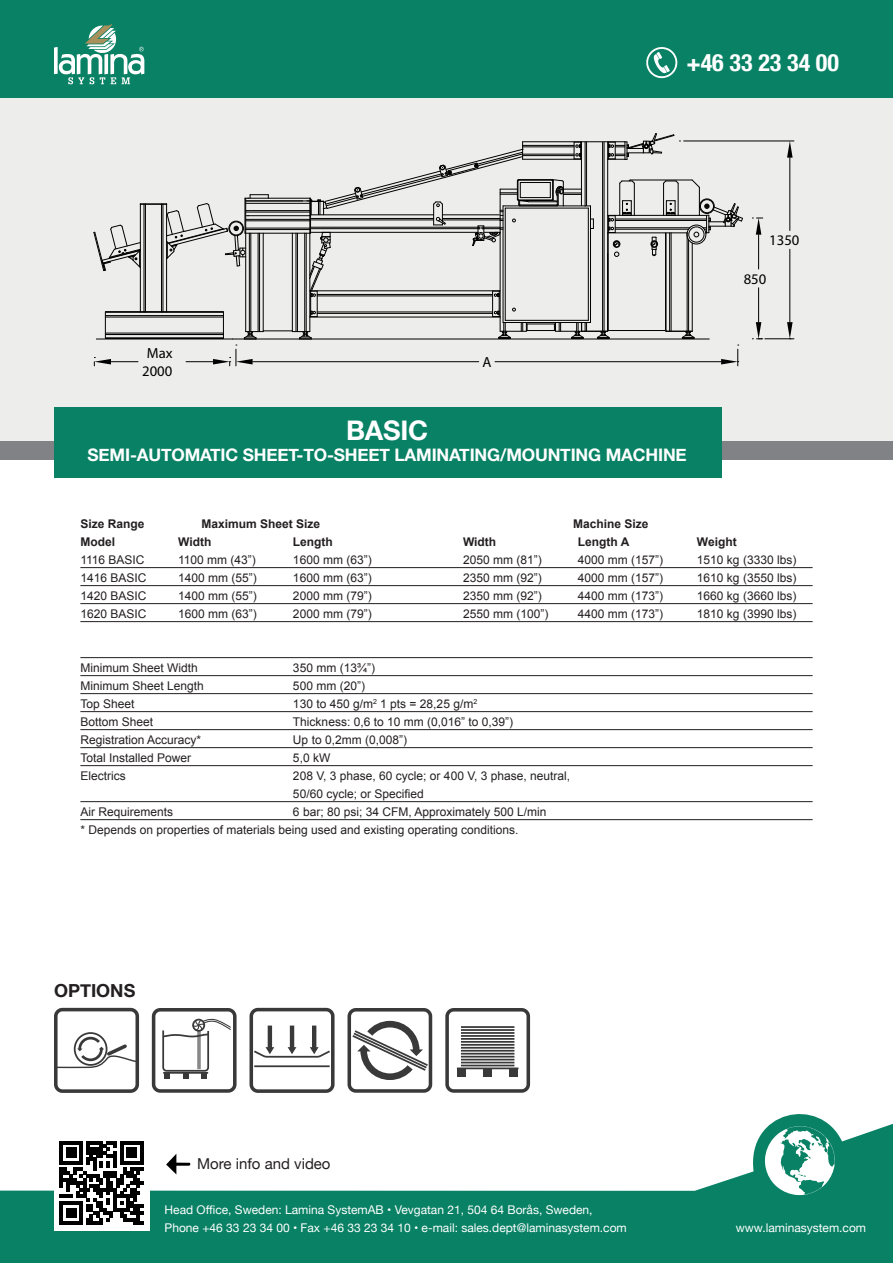
<style>
.page{position:relative;width:893px;height:1263px;background:#fff}
.page>*{position:absolute;margin:0;border:0;box-sizing:border-box;transform-origin:0 0}
.t1{font:700 27px "Helvetica Neue";letter-spacing:-.01em;color:#fff}
.t2{font:700 condensed 24px "Helvetica Neue";color:#fff}
.t3{font:700 18px "Helvetica Neue";color:#231f20}
.t4{font:700 17.25px "Helvetica Neue";letter-spacing:-.01em;color:#fff}
.t5{font:15px "Helvetica Neue";color:#231f20}
.t6{font:14.7px/17.4px "Myriad Pro";color:#000;text-align:center}
.t7{font:12px "Arial";color:#231f20}
.t8{font:12px/18px "Helvetica Neue";color:#fff}
.t9{font:700 12px "Arial";color:#231f20}
</style>
<div class="page">
<div style="left:0;top:0;width:893px;height:98px;background:#088164"></div>
<svg style="left:54px;top:23px;width:90px;height:61px"></svg>
<div style="left:0;top:98px;width:893px;height:343px;background:#ededec"></div>
<div style="left:0;top:441px;width:893px;height:18px;background:#808285"></div>
<svg style="left:0;top:1114px;width:893px;height:149px;fill:#088164"></svg>
<svg style="left:765px;top:1126px;width:70px;height:69px"></svg>
<svg style="left:164px;top:1151px;width:27px;height:24px"></svg>
<svg style="left:646px;top:47px;width:31px;height:31px"></svg>
<div style="left:54px;top:1135px;width:96px;height:96px;background:#fff"></div>
<svg style="left:60px;top:1141px;width:83px;height:84px"></svg>
<div style="left:54px;top:407px;width:668px;height:70px;background:#088164"></div>
<hr style="left:80px;top:567px;width:733px;height:1px;background:#231f20">
<hr style="left:80px;top:585px;width:733px;height:1px;background:#231f20">
<hr style="left:80px;top:603px;width:733px;height:1px;background:#231f20">
<hr style="left:80px;top:621px;width:733px;height:1px;background:#231f20">
<hr style="left:80px;top:657px;width:733px;height:1px;background:#231f20">
<hr style="left:80px;top:675px;width:733px;height:1px;background:#231f20">
<hr style="left:80px;top:693px;width:733px;height:1px;background:#231f20">
<hr style="left:80px;top:711px;width:733px;height:1px;background:#231f20">
<hr style="left:80px;top:729px;width:733px;height:1px;background:#231f20">
<hr style="left:80px;top:747px;width:733px;height:1px;background:#231f20">
<hr style="left:80px;top:765px;width:733px;height:1px;background:#231f20">
<hr style="left:80px;top:801px;width:733px;height:1px;background:#231f20">
<hr style="left:80px;top:819px;width:733px;height:1px;background:#231f20">
<svg style="left:445px;top:1008px;width:85px;height:85px"></svg>
<hr style="left:458px;top:1067px;width:60px;height:2px;background:#393939">
<div style="left:458px;top:1068px;width:8px;height:8px;background:#393939"></div>
<div style="left:509px;top:1068px;width:9px;height:8px;background:#393939"></div>
<div style="left:484px;top:1068px;width:8px;height:8px;background:#393939"></div>
<hr style="left:462px;top:1065px;width:52px;height:1px;background:#393939">
<hr style="left:462px;top:1062px;width:52px;height:1px;background:#393939">
<hr style="left:462px;top:1059px;width:52px;height:1px;background:#393939">
<hr style="left:462px;top:1056px;width:52px;height:1px;background:#393939">
<hr style="left:462px;top:1053px;width:52px;height:1px;background:#393939">
<hr style="left:462px;top:1050px;width:52px;height:1px;background:#393939">
<hr style="left:462px;top:1047px;width:52px;height:2px;background:#393939">
<hr style="left:462px;top:1044px;width:52px;height:2px;background:#393939">
<hr style="left:462px;top:1041px;width:52px;height:2px;background:#393939">
<hr style="left:462px;top:1038px;width:52px;height:2px;background:#393939">
<hr style="left:462px;top:1035px;width:52px;height:2px;background:#393939">
<hr style="left:462px;top:1032px;width:52px;height:2px;background:#393939">
<hr style="left:462px;top:1029px;width:52px;height:2px;background:#393939">
<hr style="left:462px;top:1026px;width:52px;height:2px;background:#393939">
<svg style="left:54px;top:1008px;width:85px;height:85px"></svg>
<svg style="left:347px;top:1008px;width:85px;height:85px"></svg>
<svg style="left:152px;top:1008px;width:85px;height:85px"></svg>
<hr style="left:198px;top:1031px;width:1px;height:38px;background:#393939">
<hr style="left:199px;top:1031px;width:1px;height:38px;background:#393939">
<svg style="left:249px;top:1008px;width:86px;height:85px"></svg>
<svg style="left:93px;top:133px;width:650px;height:233px"></svg>
<hr style="left:758px;top:235px;width:1px;height:34px;background:#000">
<hr style="left:758px;top:288px;width:1px;height:34px;background:#000">
<svg style="left:752px;top:218px;width:11px;height:17px"></svg>
<hr style="left:684px;top:141px;width:110px;height:1px;background:#000">
<hr style="left:790px;top:158px;width:1px;height:72px;background:#000">
<hr style="left:790px;top:249px;width:1px;height:73px;background:#000">
<svg style="left:787px;top:141px;width:6px;height:17px"></svg>
<svg style="left:752px;top:322px;width:42px;height:18px"></svg>
<h2 class="t2" style="left:686px;top:43px;width:154px">+46 33 23 34 00</h2>
<p class="t6" style="left:769px;top:231px;width:32px">1350</p>
<p class="t6" style="left:142px;top:344px;width:32px">Max<br>2000</p>
<p class="t6" style="left:482px;top:353px;width:10px">A</p>
<p class="t1" style="left:346px;top:409px;width:83px">BASIC</p>
<p class="t4" style="left:88px;top:441px;width:601px">SEMI-AUTOMATIC SHEET-TO-SHEET LAMINATING/MOUNTING MACHINE</p>
<p class="t6" style="left:744px;top:270px;width:24px">850</p>
<p class="t9" style="left:80px;top:515px;width:66px">Size Range</p>
<p class="t9" style="left:202px;top:515px;width:120px">Maximum Sheet Size</p>
<p class="t9" style="left:573px;top:515px;width:77px">Machine Size</p>
<p class="t9" style="left:80px;top:533px;width:36px">Model</p>
<p class="t9" style="left:178px;top:533px;width:35px">Width</p>
<p class="t9" style="left:293px;top:533px;width:41px">Length</p>
<p class="t9" style="left:463px;top:533px;width:35px">Width</p>
<p class="t9" style="left:578px;top:533px;width:53px">Length A</p>
<p class="t9" style="left:697px;top:533px;width:41px">Weight</p>
<p class="t7" style="left:80px;top:551px;width:66px">1116 BASIC</p>
<p class="t7" style="left:178px;top:551px;width:79px">1100 mm (43”)</p>
<p class="t7" style="left:293px;top:551px;width:80px">1600 mm (63”)</p>
<p class="t7" style="left:463px;top:551px;width:80px">2050 mm (81”)</p>
<p class="t7" style="left:578px;top:551px;width:87px">4000 mm (157”)</p>
<p class="t7" style="left:697px;top:551px;width:101px">1510 kg (3330 lbs)</p>
<p class="t7" style="left:80px;top:569px;width:68px">1416 BASIC</p>
<p class="t7" style="left:178px;top:569px;width:80px">1400 mm (55”)</p>
<p class="t7" style="left:293px;top:569px;width:80px">1600 mm (63”)</p>
<p class="t7" style="left:463px;top:569px;width:80px">2350 mm (92”)</p>
<p class="t7" style="left:578px;top:569px;width:87px">4000 mm (157”)</p>
<p class="t7" style="left:697px;top:569px;width:101px">1610 kg (3550 lbs)</p>
<p class="t7" style="left:80px;top:587px;width:68px">1420 BASIC</p>
<p class="t7" style="left:178px;top:587px;width:80px">1400 mm (55”)</p>
<p class="t7" style="left:293px;top:587px;width:80px">2000 mm (79”)</p>
<p class="t7" style="left:463px;top:587px;width:80px">2350 mm (92”)</p>
<p class="t7" style="left:578px;top:587px;width:87px">4400 mm (173”)</p>
<p class="t7" style="left:697px;top:587px;width:101px">1660 kg (3660 lbs)</p>
<p class="t7" style="left:80px;top:605px;width:68px">1620 BASIC</p>
<p class="t7" style="left:178px;top:605px;width:80px">1600 mm (63”)</p>
<p class="t7" style="left:293px;top:605px;width:80px">2000 mm (79”)</p>
<p class="t7" style="left:463px;top:605px;width:87px">2550 mm (100”)</p>
<p class="t7" style="left:578px;top:605px;width:87px">4400 mm (173”)</p>
<p class="t7" style="left:697px;top:605px;width:101px">1810 kg (3990 lbs)</p>
<p class="t7" style="left:80px;top:659px;width:119px">Minimum Sheet Width</p>
<p class="t7" style="left:293px;top:659px;width:84px">350 mm (13¾”)</p>
<p class="t7" style="left:80px;top:677px;width:125px">Minimum Sheet Length</p>
<p class="t7" style="left:293px;top:677px;width:74px">500 mm (20”)</p>
<p class="t7" style="left:80px;top:695px;width:56px">Top Sheet</p>
<p class="t7" style="left:293px;top:695px;width:186px">130 to 450 g/m<sup>2</sup> 1 pts = 28,25 g/m<sup>2</sup></p>
<p class="t7" style="left:80px;top:713px;width:74px">Bottom Sheet</p>
<p class="t7" style="left:293px;top:713px;width:222px">Thickness: 0,6 to 10 mm (0,016” to 0,39”)</p>
<p class="t7" style="left:80px;top:731px;width:122px">Registration Accuracy*</p>
<p class="t7" style="left:293px;top:731px;width:116px">Up to 0,2mm (0,008”)</p>
<p class="t7" style="left:80px;top:749px;width:112px">Total Installed Power</p>
<p class="t7" style="left:293px;top:749px;width:39px">5,0 kW</p>
<p class="t7" style="left:80px;top:767px;width:47px">Electrics</p>
<p class="t7" style="left:293px;top:767px;width:279px">208 V, 3 phase, 60 cycle; or 400 V, 3 phase, neutral,</p>
<p class="t7" style="left:293px;top:785px;width:132px">50/60 cycle; or Specified</p>
<p class="t7" style="left:80px;top:803px;width:94px">Air Requirements</p>
<p class="t7" style="left:293px;top:803px;width:255px">6 bar; 80 psi; 34 CFM, Approximately 500 L/min</p>
<p class="t7" style="left:80px;top:821px;width:440px">* Depends on properties of materials being used and existing operating conditions.</p>
<p class="t3" style="left:54px;top:976px;width:83px">OPTIONS</p>
<p class="t5" style="left:197px;top:1152px;width:135px">More info and video</p>
<p class="t8" style="left:165px;top:1201px;width:464px">Head Office, Sweden: Lamina SystemAB • Vevgatan 21, 504 64 Borås, Sweden,<br>Phone +46 33 23 34 00 • Fax +46 33 23 34 10 • e-mail: sales.dept@laminasystem.com</p>
<p class="t8" style="left:736px;top:1219px;width:132px">www.laminasystem.com</p>
</div>
